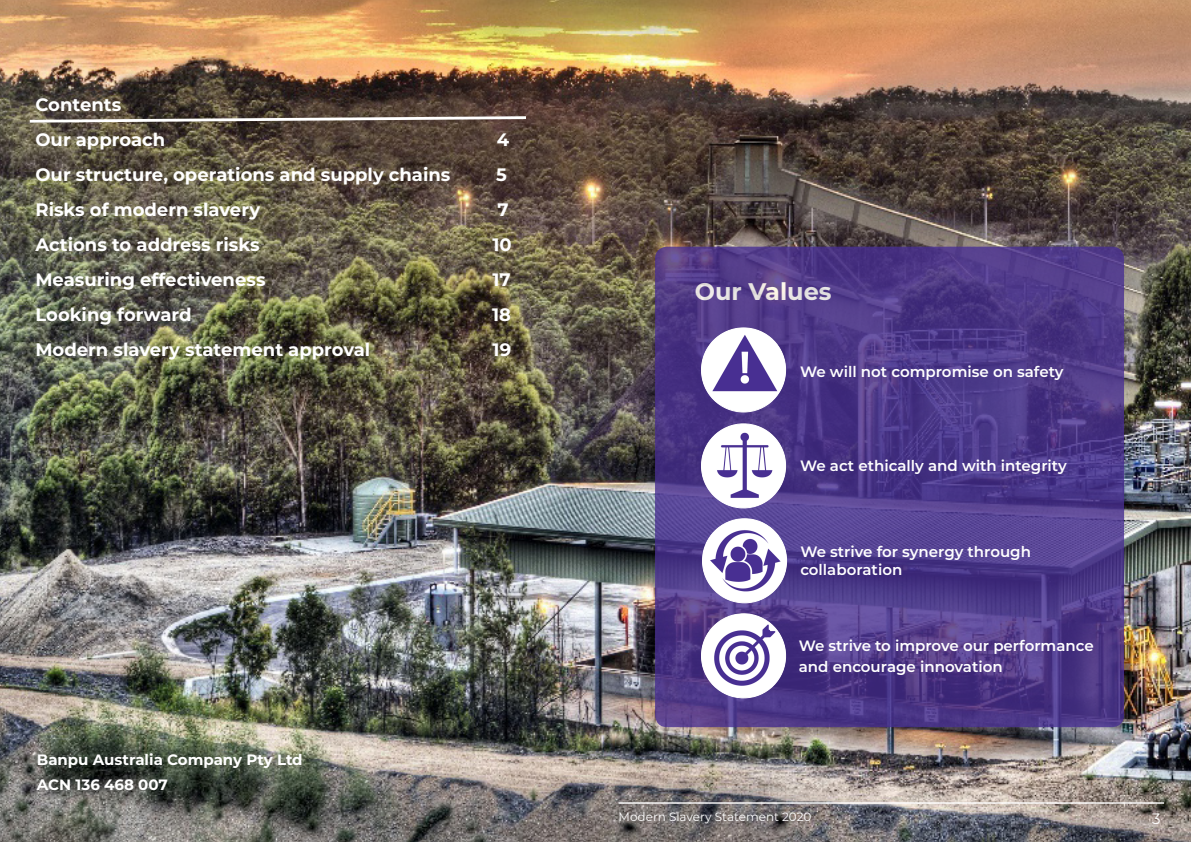
<style>
.page{position:relative;width:1191px;height:842px;background:#fff}
.page>*{position:absolute;margin:0;border:0;box-sizing:border-box;transform-origin:0 0}
.t1{font:700 24px "Montserrat";color:#fff}
.t2{font:700 18px "Montserrat";color:#fff}
.t3{font:600 15px/18px "Montserrat";color:#fff}
.t4{font:700 15px "Montserrat";color:#fff}
.t5{font:15px "Montserrat";color:#fff}
.t6{font:12px "Montserrat";color:#fff}
</style>
<div class="page">
<img style="left:0;top:0;width:1191px;height:842px">
<svg style="left:27px;top:115px;width:502px;height:9px"></svg>
<svg style="left:655px;top:247px;width:469px;height:480px;background:#4f3a89"></svg>
<div style="left:701px;top:328px;width:84px;height:84px;background:#fff;border-radius:50%"></div>
<img style="left:701px;top:328px;width:84px;height:77px">
<img style="left:701px;top:425px;width:84px;height:82px">
<img style="left:702px;top:519px;width:84px;height:82px">
<img style="left:701px;top:614px;width:84px;height:83px">
<hr style="left:618px;top:802px;width:546px;height:2px;background:#fff">
<p class="t2" style="left:35px;top:92px;width:87px">Contents</p>
<p class="t2" style="left:35px;top:127px;width:131px">Our approach</p>
<p class="t2" style="left:497px;top:127px;width:14px">4</p>
<p class="t2" style="left:35px;top:162px;width:416px">Our structure, operations and supply chains</p>
<p class="t2" style="left:496px;top:162px;width:12px">5</p>
<p class="t2" style="left:35px;top:197px;width:226px">Risks of modern slavery</p>
<p class="t2" style="left:497px;top:197px;width:13px">7</p>
<p class="t2" style="left:35px;top:232px;width:226px">Actions to address risks</p>
<p class="t2" style="left:492px;top:232px;width:21px">10</p>
<p class="t2" style="left:35px;top:267px;width:232px">Measuring effectiveness</p>
<p class="t2" style="left:492px;top:267px;width:20px">17</p>
<p class="t2" style="left:35px;top:302px;width:158px">Looking forward</p>
<p class="t2" style="left:492px;top:302px;width:20px">18</p>
<p class="t2" style="left:35px;top:337px;width:336px">Modern slavery statement approval</p>
<p class="t2" style="left:492px;top:337px;width:20px">19</p>
<p class="t4" style="left:37px;top:748px;width:267px">Banpu Australia Company Pty Ltd</p>
<p class="t4" style="left:37px;top:773px;width:132px">ACN 136 468 007</p>
<h1 class="t1" style="left:694px;top:274px;width:138px">Our Values</h1>
<p class="t3" style="left:800px;top:361px;width:265px">We will not compromise on safety</p>
<p class="t3" style="left:800px;top:456px;width:268px">We act ethically and with integrity</p>
<p class="t3" style="left:800px;top:542px;width:232px">We strive for synergy through collaboration</p>
<p class="t3" style="left:798px;top:634px;width:296px;line-height:21px">We strive to improve our performance and encourage innovation</p>
<p class="t6" style="left:618px;top:808px;width:194px">Modern Slavery Statement 2020</p>
<p class="t5" style="left:1152px;top:808px;width:10px">3</p>
</div>
